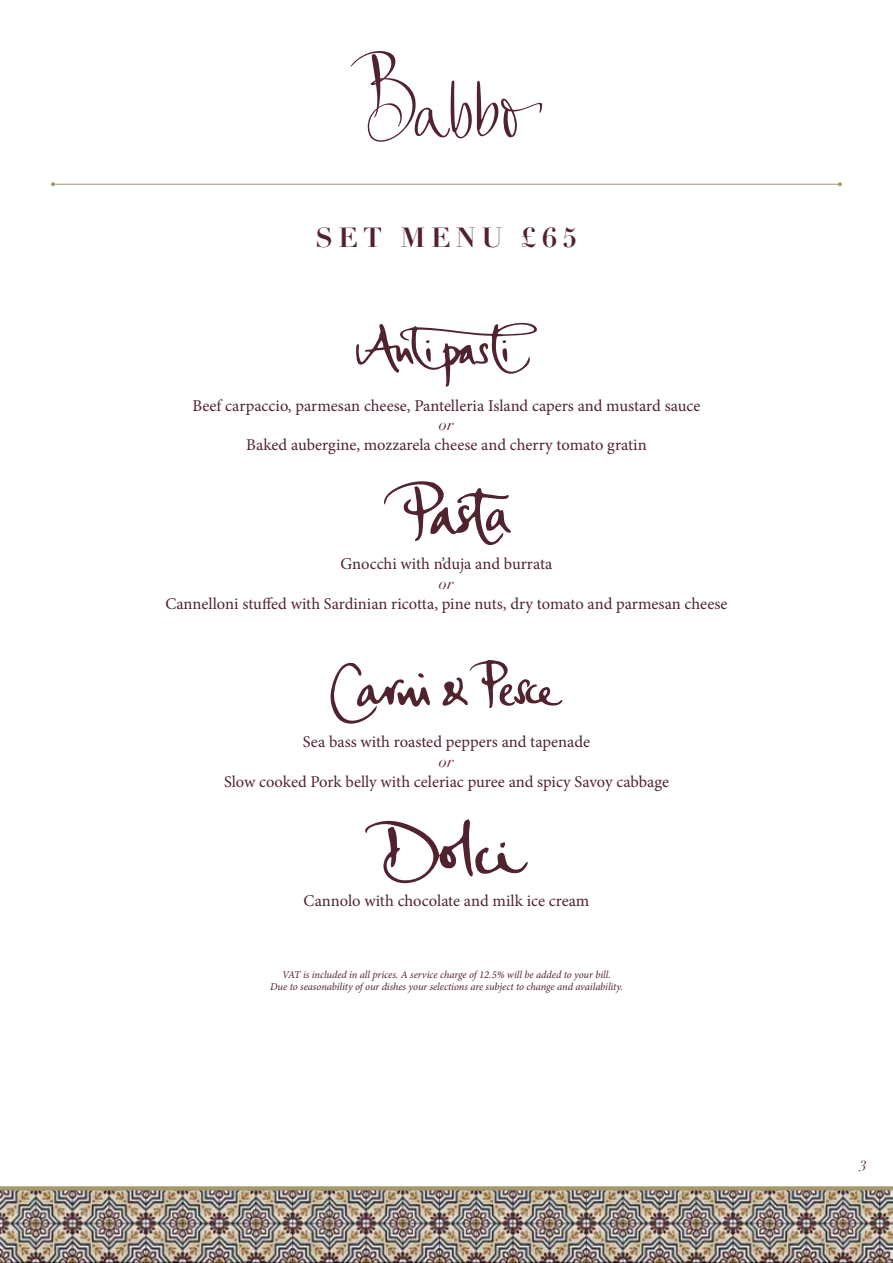
<style>
.page{position:relative;width:893px;height:1263px;background:#fff}
.page>*{position:absolute;margin:0;border:0;box-sizing:border-box;transform-origin:0 0}
.t1{font:700 27px "Didot";letter-spacing:.2em;color:#51232f}
.t2{font:16.5px "Minion Pro";color:#51232f}
.t3{font:italic 16.5px "Didot";color:#51232f}
.t4{font:italic 15px "Didot";color:#51232f}
.t5{font:italic 10.5px/12.6px "Minion Pro";letter-spacing:-.005em;color:#51232f;text-align:center}
</style>
<div class="page">
<svg style="left:351px;top:51px;width:192px;height:91px"></svg>
<hr style="left:53px;top:184px;width:787px;height:1px;background:#a3986e">
<svg style="left:51px;top:182px;width:4px;height:4px"></svg>
<svg style="left:838px;top:182px;width:4px;height:4px"></svg>
<img style="left:0;top:1190px;width:893px;height:73px">
<svg style="left:0;top:1186px;width:893px;height:4px;background:#a99f78"></svg>
<svg style="left:330px;top:662px;width:100px;height:62px"></svg>
<svg style="left:443px;top:660px;width:119px;height:48px"></svg>
<svg style="left:365px;top:819px;width:163px;height:64px"></svg>
<svg style="left:356px;top:322px;width:181px;height:65px"></svg>
<svg style="left:384px;top:481px;width:127px;height:65px"></svg>
<h1 class="t1" style="left:315px;top:221px;width:263px">SET MENU £65</h1>
<p class="t2" style="left:192px;top:394px;width:509px">Beef carpaccio, parmesan cheese, Pantelleria Island capers and mustard sauce</p>
<p class="t3" style="left:439px;top:415px;width:16px">or</p>
<p class="t2" style="left:246px;top:434px;width:402px">Baked aubergine, mozzarela cheese and cherry tomato gratin</p>
<p class="t2" style="left:341px;top:553px;width:213px">Gnocchi with n’duja and burrata</p>
<p class="t3" style="left:439px;top:573px;width:16px">or</p>
<p class="t2" style="left:165px;top:592px;width:564px">Cannelloni stuffed with Sardinian ricotta, pine nuts, dry tomato and parmesan cheese</p>
<p class="t2" style="left:303px;top:731px;width:289px">Sea bass with roasted peppers and tapenade</p>
<p class="t3" style="left:439px;top:751px;width:16px">or</p>
<p class="t2" style="left:224px;top:770px;width:446px">Slow cooked Pork belly with celeriac puree and spicy Savoy cabbage</p>
<p class="t2" style="left:304px;top:889px;width:287px">Cannolo with chocolate and milk ice cream</p>
<p class="t5" style="left:270px;top:968px;width:354px">VAT is included in all prices. A service charge of 12.5% will be added to your bill.<br>Due to seasonability of our dishes your selections are subject to change and availability.</p>
<p class="t4" style="left:860px;top:1156px;width:9px">3</p>
</div>
